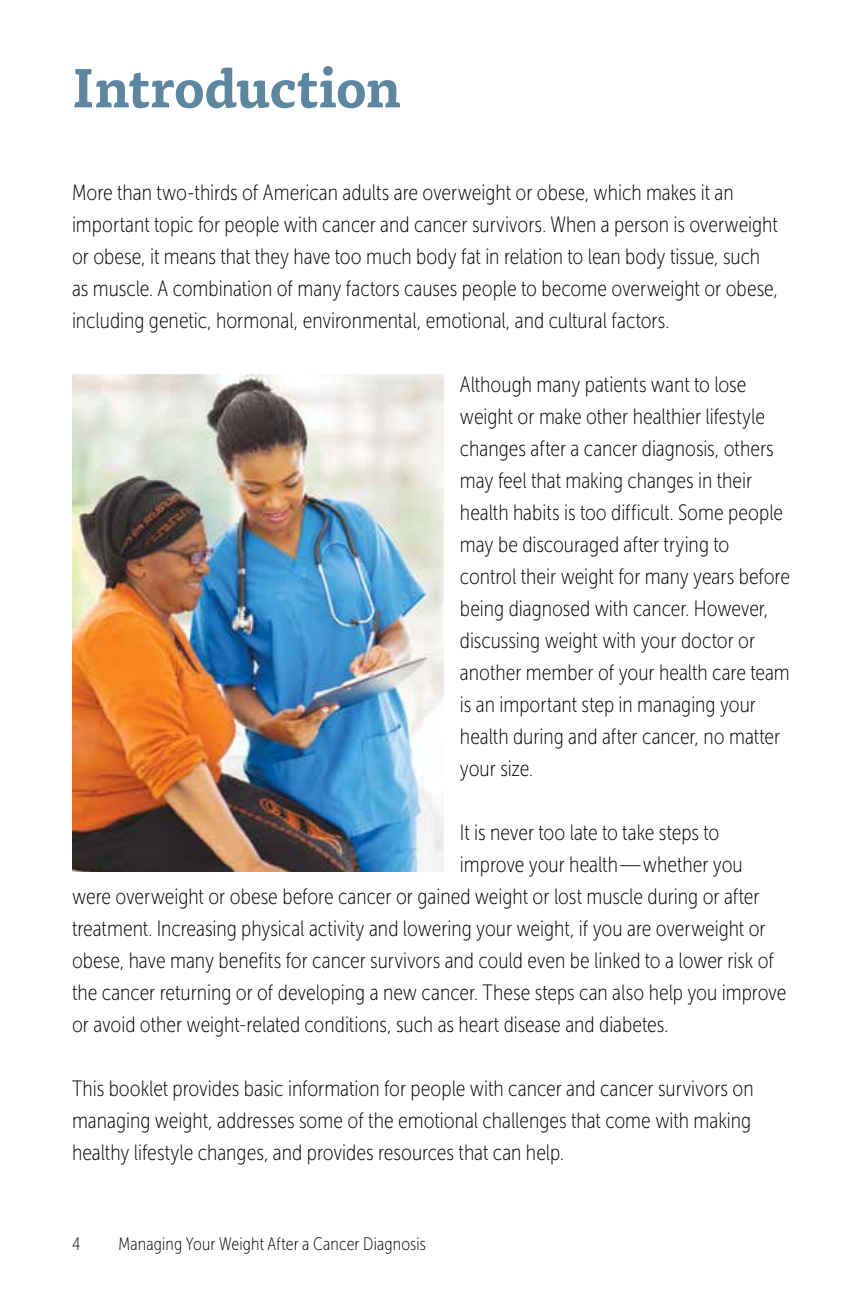
<style>
.page{position:relative;width:864px;height:1296px;background:#fff}
.page>*{position:absolute;margin:0;border:0;box-sizing:border-box;transform-origin:0 0}
.t1{font:700 54px "Tisa Pro";letter-spacing:-.005em;color:#5d87a1}
.t2{font:22.2px/32px "Museo Sans Cond 100";color:#000}
.t3{font:18px "Museo Sans Cond 100";letter-spacing:.01em;color:#000}
</style>
<div class="page">
<img style="left:72px;top:374px;width:372px;height:497px">
<h1 class="t1" style="left:72px;top:44px;width:331px">Introduction</h1>
<p class="t2" style="left:72px;top:177px;width:708px">More than two-thirds of American adults are overweight or obese, which makes it an important topic for people with cancer and cancer survivors. When a person is overweight or obese, it means that they have too much body fat in relation to lean body tissue, such as muscle. A combination of many factors causes people to become overweight or obese, including genetic, hormonal, environmental, emotional, and cultural factors.</p>
<p class="t2" style="left:460px;top:369px;width:332px">Although many patients want to lose weight or make other healthier lifestyle changes after a cancer diagnosis, others may feel that making changes in their health habits is too difficult. Some people may be discouraged after trying to control their weight for many years before being diagnosed with cancer. However, discussing weight with your doctor or another member of your health care team is an important step in managing your health during and after cancer, no matter your size.</p>
<p class="t2" style="left:460px;top:817px;width:261px">It is never too late to take steps to</p>
<p class="t2" style="left:460px;top:848px;width:284px">improve your health—whether you</p>
<p class="t2" style="left:72px;top:881px;width:689px">were overweight or obese before cancer or gained weight or lost muscle during or after</p>
<p class="t2" style="left:72px;top:913px;width:695px">treatment. Increasing physical activity and lowering your weight, if you are overweight or</p>
<p class="t2" style="left:72px;top:945px;width:704px">obese, have many benefits for cancer survivors and could even be linked to a lower risk of</p>
<p class="t2" style="left:72px;top:977px;width:716px">the cancer returning or of developing a new cancer. These steps can also help you improve</p>
<p class="t2" style="left:72px;top:1009px;width:598px">or avoid other weight-related conditions, such as heart disease and diabetes.</p>
<p class="t2" style="left:72px;top:1073px;width:683px;text-align:justify">This booklet provides basic information for people with cancer and cancer survivors on managing weight, addresses some of the emotional challenges that come with making healthy lifestyle changes, and provides resources that can help.</p>
<p class="t3" style="left:72px;top:1234px;width:10px">4</p>
<p class="t3" style="left:119px;top:1234px;width:309px">Managing Your Weight After a Cancer Diagnosis</p>
</div>
